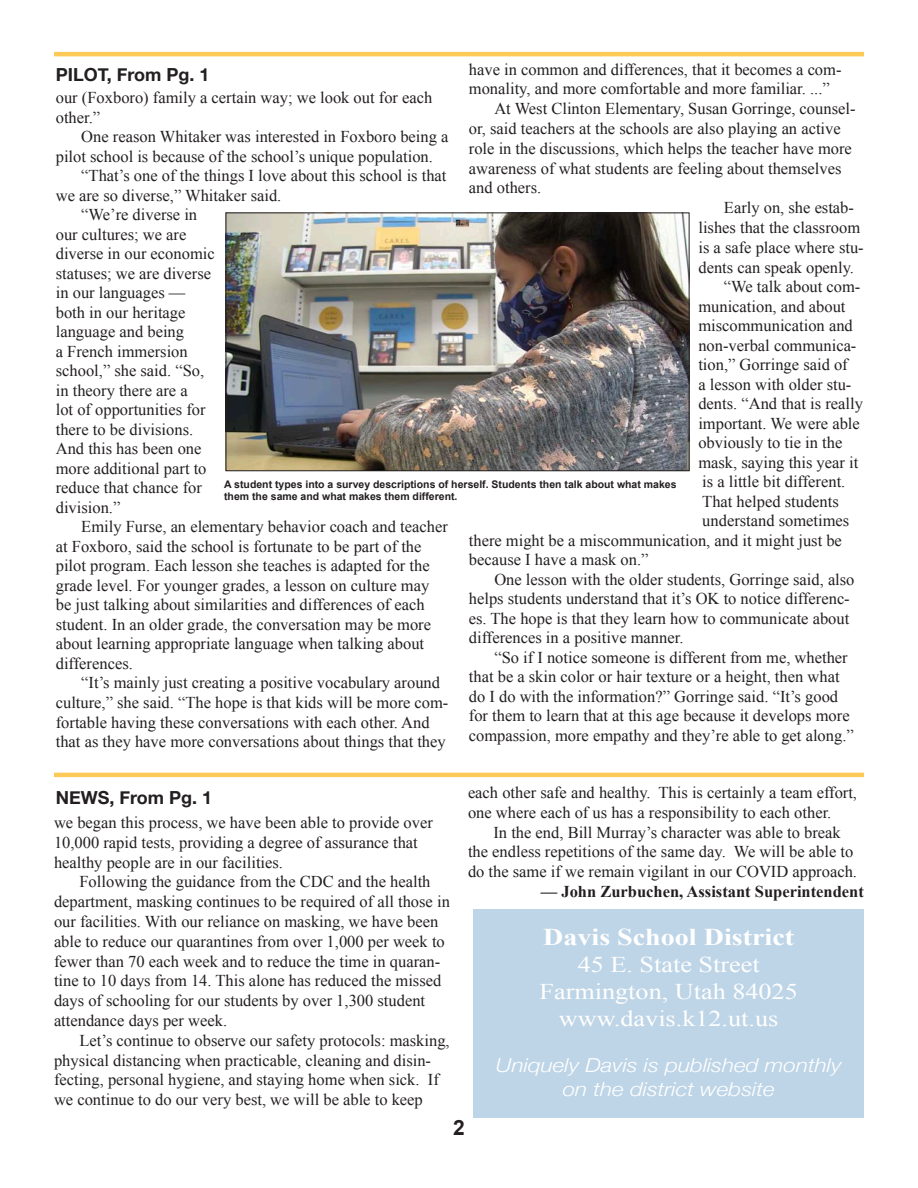
<style>
.page{position:relative;width:918px;height:1188px;background:#fff}
.page>*{position:absolute;margin:0;border:0;box-sizing:border-box;transform-origin:0 0}
.t1{font:700 24px "Times New Roman";color:#fff;scale:1.17 1}
.t2{font:22.5px "Times New Roman";color:#fff;scale:1.17 1}
.Page_Number{font:700 21px "Arial";color:#231f20}
.t3{font:italic 300 19.2px/23.1px "Helvetica Neue";color:#fff;text-align:center;scale:1.17 1}
.Jump_from{font:700 18px "Helvetica Neue";color:#231f20}
.Body_copy{font:16.5px/19.5px "Times New Roman";color:#231f20}
.Body_copy-2{font:700 16.5px "Times New Roman";color:#231f20}
.Cutline{font:700 10.5px/12.6px "Arial";color:#231f20}
</style>
<div class="page">
<div style="left:473px;top:910px;width:391px;height:208px;background:#bed5e7"></div>
<hr style="left:54px;top:52px;width:810px;height:4px;background:#feca57">
<hr style="left:54px;top:773px;width:810px;height:4px;background:#feca57">
<img style="left:228px;top:215px;width:459px;height:254px">
<div style="left:226px;top:213px;width:463px;height:258px;border:1px solid #231f20"></div>
<p class="Body_copy" style="left:469px;top:59px;width:374px">have in common and differences, that it becomes a com&shy;monality, and more comfortable and more familiar. ...”</p>
<p class="Body_copy" style="left:469px;top:98px;width:388px;text-indent:25px">At West Clinton Elementary, Susan Gorringe, counsel&shy;or, said teachers at the schools are also playing an active role in the discussions, which helps the teacher have more awareness of what students are feeling about themselves and others.</p>
<p class="Body_copy" style="left:698px;top:197px;width:167px;text-indent:26px">Early on, she estab&shy;lishes that the classroom is a safe place where stu&shy;dents can speak openly.</p>
<p class="Body_copy" style="left:724px;top:277px;width:138px">“We talk about com-</p>
<p class="Body_copy" style="left:698px;top:296px;width:149px">munication, and about</p>
<p class="Body_copy" style="left:698px;top:316px;width:156px">miscommunication and</p>
<p class="Body_copy" style="left:698px;top:335px;width:160px">non-verbal communica-</p>
<p class="Body_copy" style="left:698px;top:355px;width:151px">tion,” Gorringe said of</p>
<p class="Body_copy" style="left:698px;top:374px;width:155px">a lesson with older stu-</p>
<p class="Body_copy" style="left:698px;top:394px;width:166px">dents. “And that is really</p>
<p class="Body_copy" style="left:698px;top:413px;width:163px">important. We were able</p>
<p class="Body_copy" style="left:698px;top:433px;width:145px">obviously to tie in the</p>
<p class="Body_copy" style="left:698px;top:452px;width:161px">mask, saying this year it</p>
<p class="Body_copy" style="left:702px;top:472px;width:145px">is a little bit different.</p>
<p class="Body_copy" style="left:702px;top:491px;width:138px">That helped students</p>
<p class="Body_copy" style="left:702px;top:511px;width:149px">understand sometimes</p>
<p class="Body_copy" style="left:469px;top:530px;width:375px">there might be a miscommunication, and it might just be</p>
<p class="Body_copy" style="left:469px;top:550px;width:181px">because I have a mask on.”</p>
<p class="Body_copy" style="left:469px;top:569px;width:387px;text-indent:25px">One lesson with the older students, Gorringe said, also helps students understand that it’s OK to notice differenc&shy;es. The hope is that they learn how to communicate about differences in a positive manner.</p>
<p class="Body_copy" style="left:469px;top:647px;width:386px;text-indent:25px">“So if I notice someone is different from me, whether that be a skin color or hair texture or a height, then what do I do with the information?” Gorringe said. “It’s good for them to learn that at this age because it develops more compassion, more empathy and they’re able to get along.”</p>
<p class="Jump_from" style="left:56px;top:60px;width:155px">PILOT, From Pg. 1</p>
<p class="Body_copy" style="left:56px;top:88px;width:378px">our (Foxboro) family a certain way; we look out for each other.”</p>
<p class="Body_copy" style="left:56px;top:127px;width:394px;text-indent:25px">One reason Whitaker was interested in Foxboro being a pilot school is because of the school’s unique population.</p>
<p class="Body_copy" style="left:56px;top:166px;width:392px;text-indent:25px">“That’s one of the things I love about this school is that we are so diverse,” Whitaker said.</p>
<p class="Body_copy" style="left:56px;top:205px;width:161px;text-indent:25px">“We’re diverse in our cultures; we are diverse in our economic statuses; we are diverse in our languages — both in our heritage language and being<br>a French immersion school,” she said. “So, in theory there are a<br>lot of opportunities for there to be divisions.<br>And this has been one more additional part to reduce that chance for division.”</p>
<p class="Body_copy" style="left:56px;top:517px;width:394px;text-indent:25px">Emily Furse, an elementary behavior coach and teacher at Foxboro, said the school is fortunate to be part of the pilot program. Each lesson she teaches is adapted for the grade level. For younger grades, a lesson on culture may be just talking about similarities and differences of each student. In an older grade, the conversation may be more about learning appropriate language when talking about differences.</p>
<p class="Body_copy" style="left:56px;top:673px;width:394px;text-indent:25px">“It’s mainly just creating a positive vocabulary around culture,” she said. “The hope is that kids will be more com&shy;fortable having these conversations with each other. And that as they have more conversations about things that they</p>
<p class="Cutline" style="left:224px;top:478px;width:454px">A student types into a survey descriptions of herself. Students then talk about what makes them the same and what makes them different.</p>
<p class="Jump_from" style="left:56px;top:784px;width:158px">NEWS, From Pg. 1</p>
<p class="Body_copy" style="left:54px;top:812px;width:380px">we began this process, we have been able to provide over<br>10,000 rapid tests, providing a degree of assurance that healthy people are in our facilities.</p>
<p class="Body_copy" style="left:54px;top:872px;width:397px;text-indent:25px">Following the guidance from the CDC and the health department, masking continues to be required of all those in our facilities. With our reliance on masking, we have been able to reduce our quarantines from over 1,000 per week to fewer than 70 each week and to reduce the time in quaran&shy;tine to 10 days from 14. This alone has reduced the missed days of schooling for our students by over 1,300 student attendance days per week.</p>
<p class="Body_copy" style="left:54px;top:1030px;width:397px;text-indent:25px">Let’s continue to observe our safety protocols: masking, physical distancing when practicable, cleaning and disin&shy;fecting, personal hygiene, and staying home when sick. If we continue to do our very best, we will be able to keep</p>
<p class="Body_copy" style="left:468px;top:782px;width:391px">each other safe and healthy. This is certainly a team effort, one where each of us has a responsibility to each other.</p>
<p class="Body_copy" style="left:468px;top:822px;width:391px;text-align:center">In the end, Bill Murray’s character was able to break<br>the endless repetitions of the same day. We will be able to do the same if we remain vigilant in our COVID approach.</p>
<p class="Body_copy-2" style="left:541px;top:880px;width:325px">— John Zurbuchen, Assistant Superintendent</p>
<p class="t1" style="left:543px;top:921px;width:216px">Davis School District</p>
<p class="t2" style="left:578px;top:950px;width:157px">45 E. State Street</p>
<p class="t2" style="left:540px;top:977px;width:222px">Farmington, Utah 84025</p>
<p class="t2" style="left:559px;top:1004px;width:189px">www.davis.k12.ut.us</p>
<p class="t3" style="left:496px;top:1053px;width:297px">Uniquely Davis is published monthly on the district website</p>
<p class="Page_Number" style="left:453px;top:1114px;width:13px">2</p>
</div>
